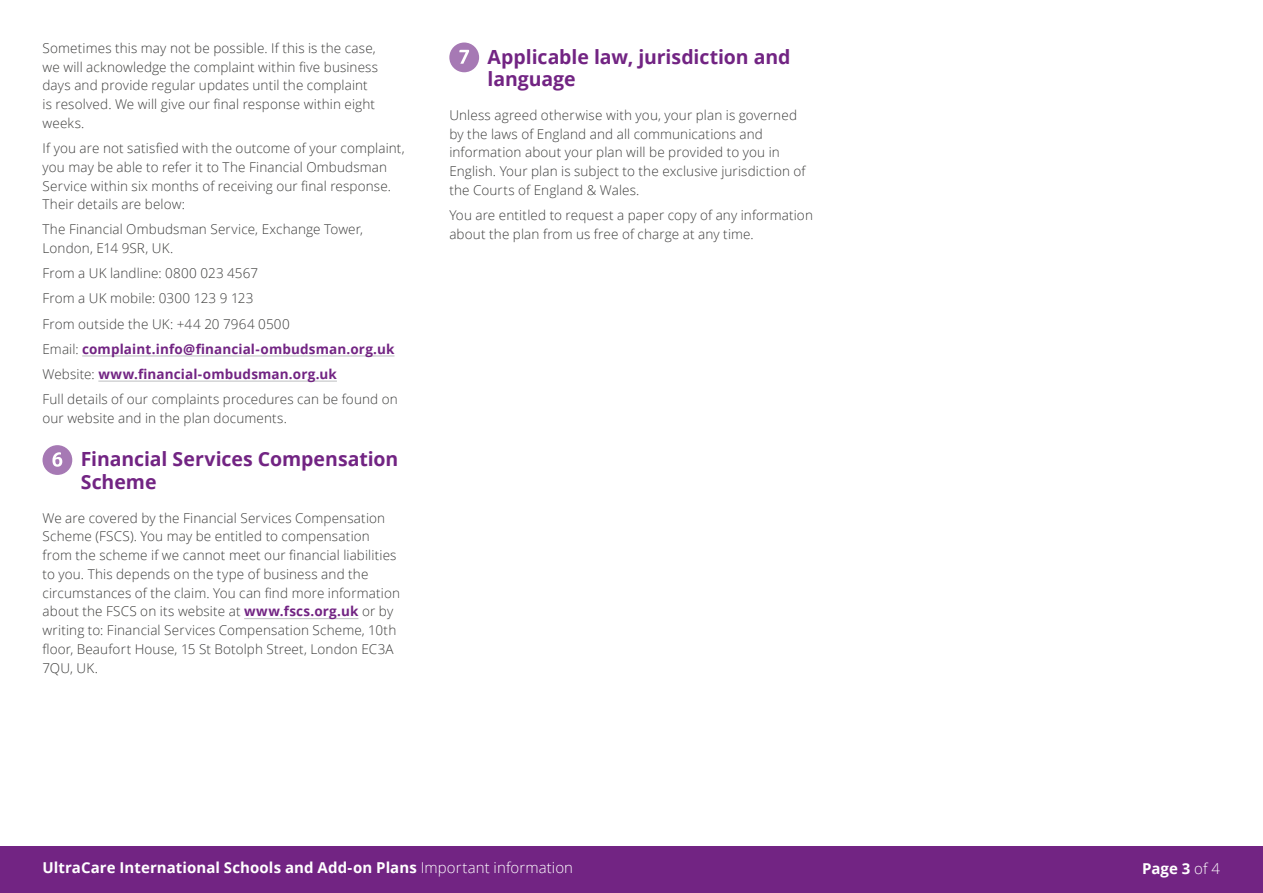
<style>
.page{position:relative;width:1263px;height:893px;background:#fff}
.page>*{position:absolute;margin:0;border:0;box-sizing:border-box;transform-origin:0 0}
.t1{font:700 19.5px/22.5px "Open Sans";letter-spacing:-.005em;color:#722483}
.t2{font:700 15px "Open Sans";letter-spacing:.005em;color:#fff}
.t3{font:300 13.5px/18.8px "Open Sans";letter-spacing:.01em;color:#3c3c3b}
.s1{font-weight:700;color:#722483}
.s2{font-weight:300}
</style>
<div class="page">
<div style="left:0;top:846px;width:1263px;height:47px;background:#722483"></div>
<hr style="left:82px;top:356px;width:312px;height:1px;background:#bcbec0">
<hr style="left:98px;top:381px;width:239px;height:1px;background:#bcbec0">
<hr style="left:244px;top:618px;width:114px;height:1px;background:#bcbec0">
<div style="left:43px;top:445px;width:29px;height:30px;background:#a679b4;border-radius:50%"></div>
<svg style="left:52px;top:452px;width:10px;height:15px"></svg>
<div style="left:449px;top:43px;width:30px;height:29px;background:#a679b4;border-radius:50%"></div>
<svg style="left:459px;top:50px;width:10px;height:14px"></svg>
<p class="t3" style="left:43px;top:38px;width:337px">Sometimes this may not be possible. If this is the case, we will acknowledge the complaint within five business days and provide regular updates until the complaint is resolved. We will give our final response within eight weeks.</p>
<p class="t3" style="left:43px;top:138px;width:364px">If you are not satisfied with the outcome of your complaint, you may be able to refer it to The Financial Ombudsman Service within six months of receiving our final response.<br>Their details are below:</p>
<p class="t3" style="left:43px;top:220px;width:322px">The Financial Ombudsman Service, Exchange Tower,<br>London, E14 9SR, UK.</p>
<p class="t3" style="left:43px;top:260px;width:357px;line-height:25px">From a UK landline: 0800 023 4567<br>From a UK mobile: 0300 123 9 123<br>From outside the UK: +44 20 7964 0500<br>Email: <span class="s1">complaint.info@financial-ombudsman.org.uk </span>Website: <span class="s1">www.financial-ombudsman.org.uk<br></span>Full details of our complaints procedures can be found on</p>
<p class="t3" style="left:43px;top:408px;width:246px">our website and in the plan documents.</p>
<h1 class="t1" style="left:81px;top:448px;width:319px">Financial Services Compensation<br>Scheme</h1>
<p class="t3" style="left:43px;top:508px;width:359px">We are covered by the Financial Services Compensation Scheme (FSCS). You may be entitled to compensation from the scheme if we cannot meet our financial liabilities to you. This depends on the type of business and the circumstances of the claim. You can find more information about the FSCS on its website at <span class="s1">www.fscs.org.uk</span> or by writing to: Financial Services Compensation Scheme, 10th floor, Beaufort House, 15 St Botolph Street, London EC3A 7QU, UK.</p>
<h1 class="t1" style="left:488px;top:45px;width:304px">Applicable law, jurisdiction and language</h1>
<p class="t3" style="left:449px;top:105px;width:358px">Unless agreed otherwise with you, your plan is governed by the laws of England and all communications and information about your plan will be provided to you in English. Your plan is subject to the exclusive jurisdiction of the Courts of England &amp; Wales.</p>
<p class="t3" style="left:449px;top:205px;width:365px">You are entitled to request a paper copy of any information about the plan from us free of charge at any time.</p>
<p class="t2" style="left:43px;top:857px;width:532px">UltraCare International Schools and Add-on Plans <span class="s2">Important information</span></p>
<p class="t2" style="left:1142px;top:858px;width:79px">Page 3 <span class="s2">of 4</span></p>
</div>
